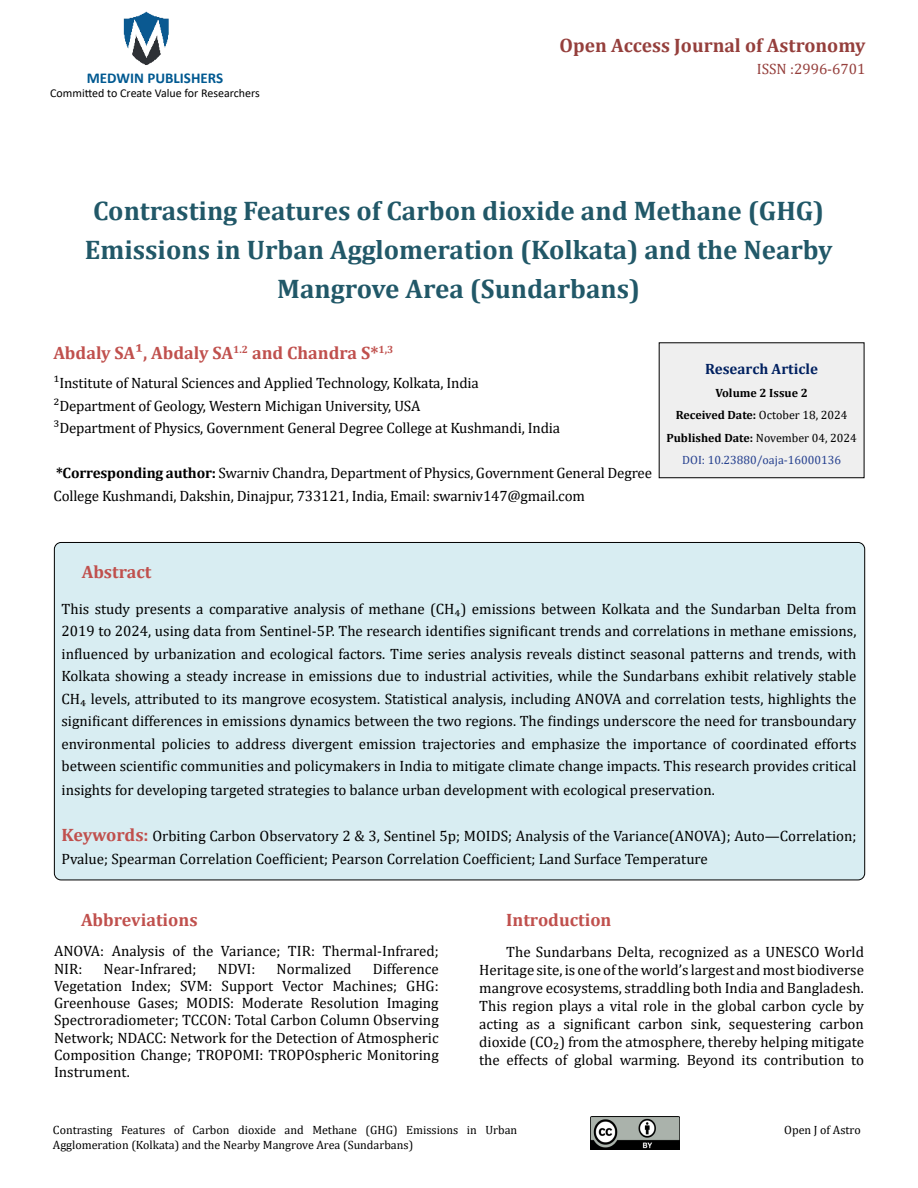
<style>
.page{position:relative;width:918px;height:1188px;background:#fff}
.page>*{position:absolute;margin:0;border:0;box-sizing:border-box;transform-origin:0 0}
.t1{font:700 27px/39px "Cambria";color:#215868;text-align:center}
.t2{font:700 19.5px "Cambria";color:#953f3c}
.t3{font:700 18px "Cambria";color:#c0504d}
.t4{font:15px/22.6px "Cambria";letter-spacing:-.01em;color:#000}
.t5{font:700 15px "Calibri";color:#005991}
.t6{font:700 15px "Cambria";color:#002060}
.t7{font:15px "Cambria";color:#953f3c}
.t8{font:12px/14.4px "Cambria";color:#000}
.t9{font:700 12px/22.5px "Cambria";color:#000;text-align:center}
.t10{font:12px "Calibri";color:#000}
.s1{font-weight:700}
.s2{font-weight:400}
.s3{font-weight:400;color:#25408f}
.s4{font-weight:700;font-size:18px;color:#c0504d}
</style>
<div class="page">
<img style="left:123px;top:11px;width:46px;height:54px">
<img style="left:590px;top:1116px;width:89px;height:34px">
<div style="left:659px;top:343px;width:205px;height:135px;background:#efefef"></div>
<div style="left:659px;top:342px;width:205px;height:136px;border:1px solid #000"></div>
<div style="left:54px;top:542px;width:811px;height:338px;background:#d8edf2;border-radius:7px"></div>
<p class="t5" style="left:87px;top:67px;width:138px">MEDWIN PUBLISHERS</p>
<p class="t10" style="left:50px;top:85px;width:211px">Committed to Create Value for Researchers</p>
<h2 class="t2" style="left:560px;top:31px;width:307px">Open Access Journal of Astronomy</h2>
<p class="t7" style="left:757px;top:60px;width:110px">ISSN :2996-6701</p>
<h1 class="t1" style="left:85px;top:190px;width:749px">Contrasting Features of Carbon dioxide and Methane (GHG)<br>Emissions in Urban Agglomeration (Kolkata) and the Nearby<br>Mangrove Area (Sundarbans)</h1>
<p class="t3" style="left:53px;top:340px;width:342px">Abdaly SA¹, Abdaly SA<sup>1.2</sup> and Chandra S*<sup>1,3</sup></p>
<p class="t4" style="left:53px;top:372px;width:508px">¹Institute of Natural Sciences and Applied Technology, Kolkata, India<br>²Department of Geology, Western Michigan University, USA<br>³Department of Physics, Government General Degree College at Kushmandi, India</p>
<p class="t4" style="left:53px;top:462px;width:600px"><span class="s1">*Corresponding author:</span> Swarniv Chandra, Department of Physics, Government General Degree<br>College Kushmandi, Dakshin, Dinajpur, 733121, India, Email: swarniv147@gmail.com</p>
<p class="t6" style="left:705px;top:359px;width:114px">Research Article</p>
<p class="t9" style="left:666px;top:381px;width:192px">Volume 2 Issue 2<br>Received Date: <span class="s2">October 18, 2024<br></span>Published Date: <span class="s2">November 04, 2024<br></span><span class="s3">DOI: 10.23880/oaja-16000136</span></p>
<p class="t3" style="left:82px;top:559px;width:71px">Abstract</p>
<p class="t4" style="left:61px;top:597px;width:797px;text-align:justify">This study presents a comparative analysis of methane (CH₄) emissions between Kolkata and the Sundarban Delta from 2019 to 2024, using data from Sentinel-5P. The research identifies significant trends and correlations in methane emissions, influenced by urbanization and ecological factors. Time series analysis reveals distinct seasonal patterns and trends, with Kolkata showing a steady increase in emissions due to industrial activities, while the Sundarbans exhibit relatively stable CH₄ levels, attributed to its mangrove ecosystem. Statistical analysis, including ANOVA and correlation tests, highlights the significant differences in emissions dynamics between the two regions. The findings underscore the need for transboundary environmental policies to address divergent emission trajectories and emphasize the importance of coordinated efforts between scientific communities and policymakers in India to mitigate climate change impacts. This research provides critical insights for developing targeted strategies to balance urban development with ecological preservation.</p>
<p class="t4" style="left:61px;top:825px;width:796px"><span class="s4">Keywords:</span> Orbiting Carbon Observatory 2 &amp; 3, Sentinel 5p; MOIDS; Analysis of the Variance(ANOVA); Auto—Correlation;<br>Pvalue; Spearman Correlation Coefficient; Pearson Correlation Coefficient; Land Surface Temperature</p>
<p class="t3" style="left:81px;top:907px;width:118px">Abbreviations</p>
<p class="t4" style="left:54px;top:942px;width:386px;line-height:17.2px">ANOVA: Analysis of the Variance; TIR: Thermal-Infrared;<br>NIR:</p>
<p class="t4" style="left:54px;top:960px;width:386px;line-height:17.2px;text-align:justify;text-indent:319px">Difference Vegetation Index; SVM: Support Vector Machines; GHG:<br>Greenhouse Gases; MODIS: Moderate Resolution Imaging Spectroradiometer; TCCON: Total Carbon Column Observing Network; NDACC: Network for the Detection of Atmospheric Composition Change; TROPOMI: TROPOspheric Monitoring Instrument.</p>
<p class="t4" style="left:104px;top:957px;width:94px">Near-Infrared;</p>
<p class="t4" style="left:218px;top:957px;width:39px">NDVI:</p>
<p class="t4" style="left:277px;top:957px;width:76px">Normalized</p>
<p class="t3" style="left:506px;top:907px;width:107px">Introduction</p>
<p class="t4" style="left:479px;top:943px;width:386px;line-height:18px;text-align:justify;text-indent:27px">The Sundarbans Delta, recognized as a UNESCO World Heritage site, is one of the world’s largest and most biodiverse mangrove ecosystems, straddling both India and Bangladesh.<br>This region plays a vital role in the global carbon cycle by acting as a significant carbon sink, sequestering carbon dioxide (CO₂) from the atmosphere, thereby helping mitigate the effects of global warming. Beyond its contribution to</p>
<p class="t8" style="left:53px;top:1123px;width:466px">Contrasting Features of Carbon dioxide and Methane (GHG) Emissions in Urban<br>Agglomeration (Kolkata) and the Nearby Mangrove Area (Sundarbans)</p>
<p class="t8" style="left:784px;top:1123px;width:78px">Open J of Astro</p>
</div>
